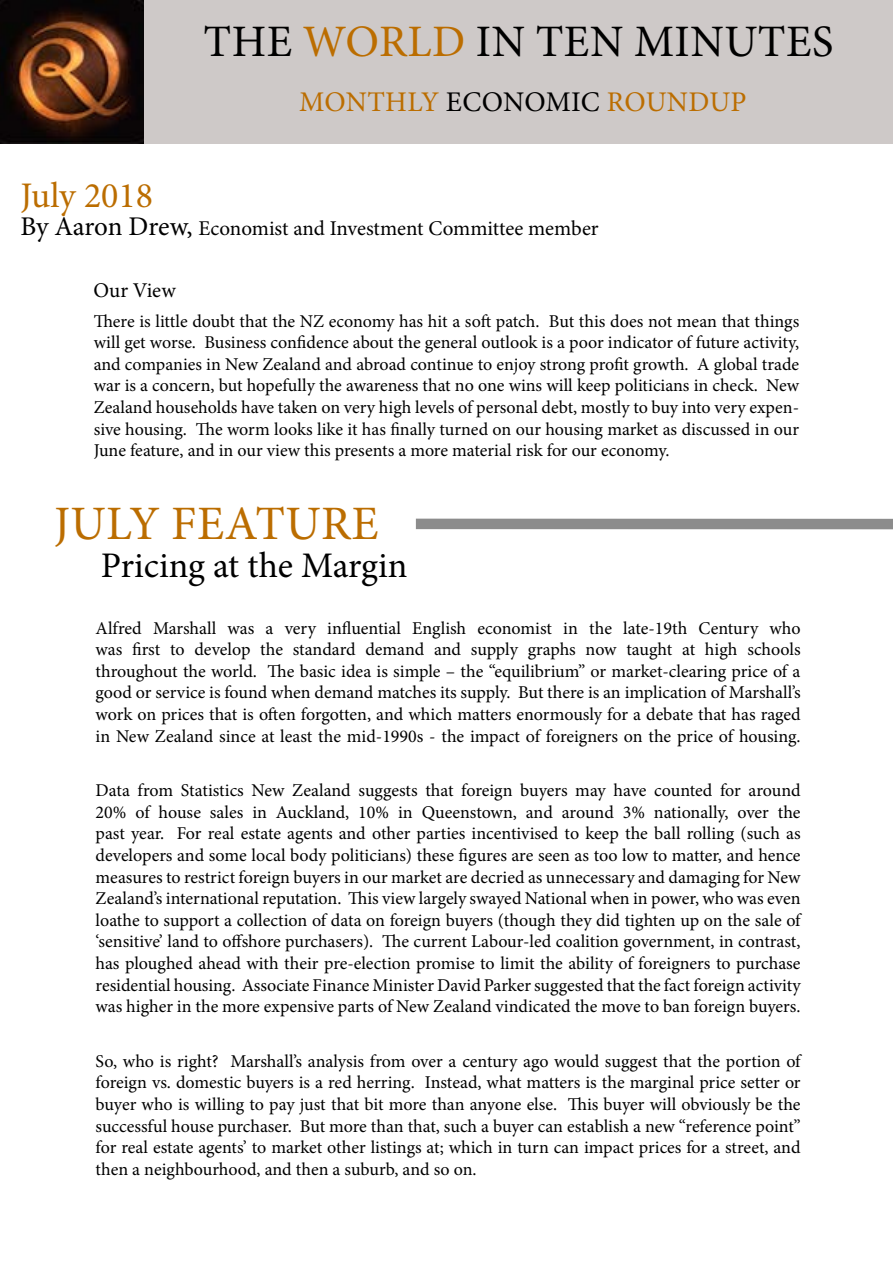
<style>
.page{position:relative;width:893px;height:1263px;background:#fff}
.page>*{position:absolute;margin:0;border:0;box-sizing:border-box;transform-origin:0 0}
.t1{font:48px "Minion Pro";letter-spacing:.01em;color:#bb6d00}
.t2{font:45px "Minion Pro";letter-spacing:.01em;color:#000}
.t3{font:36px "Minion Pro";color:#000}
.t4{font:36px "Minion Pro";color:#bb6d00}
.t5{font:28.5px "Minion Pro";letter-spacing:.005em;color:#bb6d00}
.t6{font:21px "Minion Pro";letter-spacing:-.005em;color:#000}
.t7{font:18px/21.6px "Minion Pro";letter-spacing:-.005em;color:#000;text-align:justify}
.s1{color:#bb6d00}
.s2{color:#000}
.s3{font-size:27px}
</style>
<div class="page">
<div style="left:0;top:0;width:893px;height:143px;background:#cec9c8"></div>
<div style="left:416px;top:519px;width:477px;height:10px;background:#8c8c8c"></div>
<img style="left:0;top:0;width:144px;height:143px">
<h2 class="t2" style="left:204px;top:12px;width:631px">THE <span class="s1">WORLD</span> IN TEN MINUTES</h2>
<h3 class="t5" style="left:299px;top:83px;width:449px">MONTHLY <span class="s2">ECONOMIC</span> ROUNDUP</h3>
<h3 class="t4" style="left:20px;top:171px;width:134px">July 2018</h3>
<p class="t6" style="left:20px;top:214px;width:580px"><span class="s3">By Aaron Drew,</span> Economist and Investment Committee member</p>
<p class="t6" style="left:93px;top:276px;width:84px">Our View</p>
<p class="t7" style="left:94px;top:310px;width:707px">There is little doubt that the NZ economy has hit a soft patch. But this does not mean that things will get worse. Business confidence about the general outlook is a poor indicator of future activity, and companies in New Zealand and abroad continue to enjoy strong profit growth. A global trade war is a concern, but hopefully the awareness that no one wins will keep politicians in check. New Zealand households have taken on very high levels of personal debt, mostly to buy into very expen&shy;sive housing. The worm looks like it has finally turned on our housing market as discussed in our June feature, and in our view this presents a more material risk for our economy.</p>
<h1 class="t1" style="left:54px;top:491px;width:326px">JULY FEATURE</h1>
<h3 class="t3" style="left:101px;top:541px;width:308px">Pricing at the Margin</h3>
<p class="t7" style="left:96px;top:617px;width:707px">Alfred Marshall was a very influential English economist in the late-19th Century who was first to develop the standard demand and supply graphs now taught at high schools throughout the world. The basic idea is simple – the “equilibrium” or market-clearing price of a good or service is found when demand matches its supply. But there is an implication of Marshall’s work on prices that is often forgotten, and which matters enormously for a debate that has raged in New Zealand since at least the mid-1990s - the impact of foreigners on the price of housing.</p>
<p class="t7" style="left:96px;top:780px;width:707px">Data from Statistics New Zealand suggests that foreign buyers may have counted for around 20% of house sales in Auckland, 10% in Queenstown, and around 3% nationally, over the past year. For real estate agents and other parties incentivised to keep the ball rolling (such as developers and some local body politicians) these figures are seen as too low to matter, and hence measures to restrict foreign buyers in our market are decried as unnecessary and damaging for New Zealand’s international reputation. This view largely swayed National when in power, who was even loathe to support a collection of data on foreign buyers (though they did tighten up on the sale of ‘sensitive’ land to offshore purchasers). The current Labour-led coalition government, in contrast, has ploughed ahead with their pre-election promise to limit the ability of foreigners to purchase residential housing. Associate Finance Minister David Parker suggested that the fact foreign activity was higher in the more expensive parts of New Zealand vindicated the move to ban foreign buyers.</p>
<p class="t7" style="left:96px;top:1050px;width:707px">So, who is right? Marshall’s analysis from over a century ago would suggest that the portion of foreign vs. domestic buyers is a red herring. Instead, what matters is the marginal price setter or buyer who is willing to pay just that bit more than anyone else. This buyer will obviously be the successful house purchaser. But more than that, such a buyer can establish a new “reference point” for real estate agents’ to market other listings at; which in turn can impact prices for a street, and then a neighbourhood, and then a suburb, and so on.</p>
</div>
